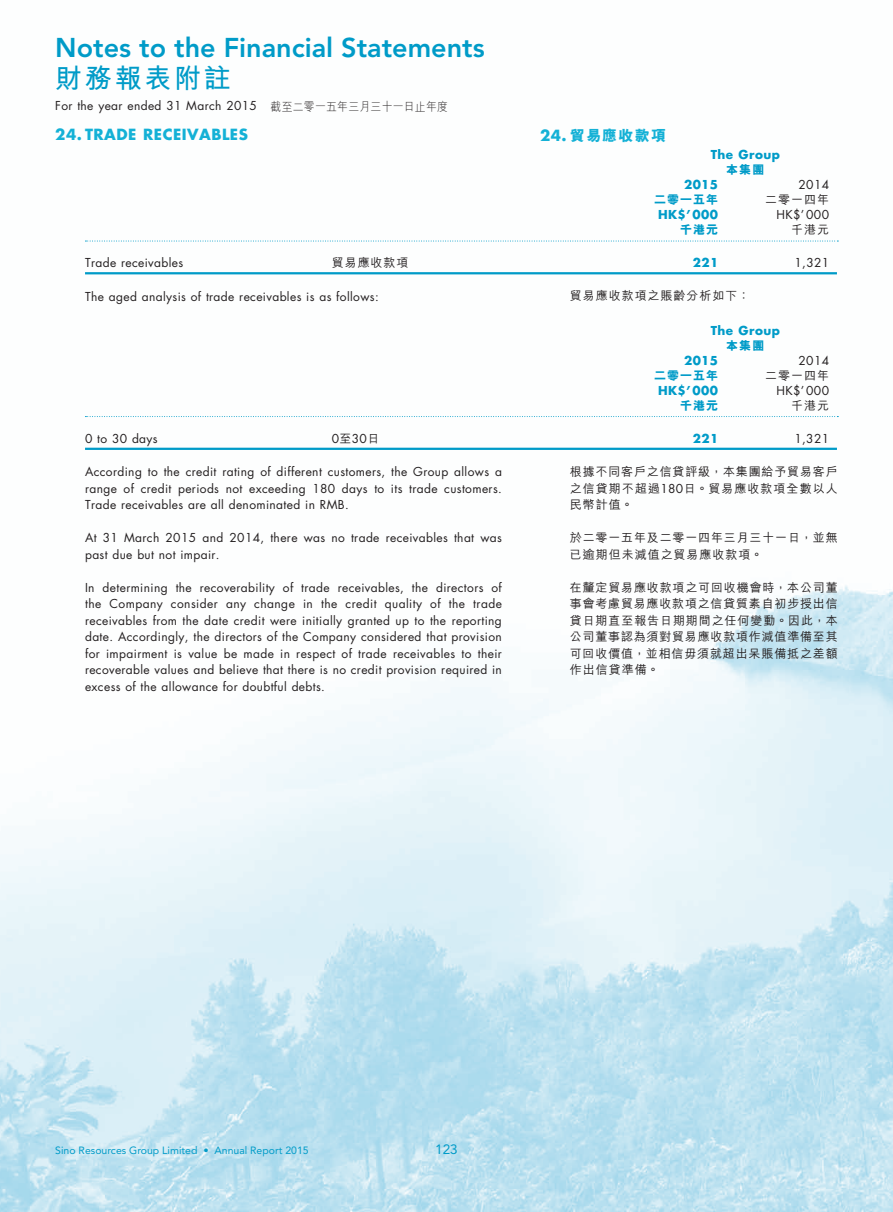
<style>
.page{position:relative;width:893px;height:1212px;background:#fff}
.page>*{position:absolute;margin:0;border:0;box-sizing:border-box;transform-origin:0 0}
.t1{font:800 27px "Avenir LT Std";color:#009bc8}
.t2{font:700 27px "M Hei HK";letter-spacing:.1em;color:#009bc8}
.t3{font:700 15px "Futura Std";letter-spacing:.035em;color:#14b1d6}
.t4{font:800 15px "M Hei HK";letter-spacing:.085em;color:#14b1d6}
.t5{font:13.5px "Avenir LT Std";color:#009bc8}
.t6{font:12px/16.5px "Futura Std";letter-spacing:.03em;color:#231f20;text-align:justify}
.t7{font:500 12px/16.5px "M Hei HK";letter-spacing:.07em;color:#231f20;text-align:justify}
.t8{font:700 12px "Futura Std";letter-spacing:.035em;color:#009bc8}
.t9{font:800 12px "M Hei HK";letter-spacing:.085em;color:#009bc8}
.t10{font:10.5px "Avenir LT Std";color:#009bc8}
.s1{font-family:"M Hei HK";font-weight:300}
.s2{font-family:"Futura Std";font-weight:700}
.s3{font-family:"M Hei HK";font-weight:500}
.s4{font-family:"Futura Std";font-weight:400}
</style>
<div class="page">
<img style="left:0;top:240px;width:893px;height:972px">
<svg style="left:85px;top:241px;width:753px;height:1px"></svg>
<hr style="left:85px;top:272px;width:752px;height:2px;background:#009bc8">
<svg style="left:85px;top:416px;width:753px;height:1px"></svg>
<hr style="left:85px;top:448px;width:752px;height:2px;background:#009bc8">
<h1 class="t1" style="left:55px;top:32px;width:431px">Notes to the Financial Statements</h1>
<h1 class="t2" style="left:55px;top:59px;width:177px">財務報表附註</h1>
<p class="t6" style="left:55px;top:97px;width:394px">For the year ended 31 March 2015 <span class="s1">截至二零一五年三月三十一日止年度</span></p>
<p class="t3" style="left:55px;top:124px;width:194px">24. TRADE RECEIVABLES</p>
<p class="t4" style="left:540px;top:125px;width:128px"><span class="s2">24.</span> 貿易應收款項</p>
<p class="t8" style="left:711px;top:147px;width:71px">The Group</p>
<p class="t9" style="left:726px;top:162px;width:40px">本集團</p>
<p class="t8" style="left:684px;top:177px;width:36px">2015</p>
<p class="t6" style="left:798px;top:176px;width:32px">2014</p>
<p class="t9" style="left:654px;top:192px;width:66px">二零一五年</p>
<p class="t7" style="left:765px;top:190px;width:65px">二零一四年</p>
<p class="t8" style="left:658px;top:207px;width:62px">HK$’000</p>
<p class="t6" style="left:776px;top:206px;width:54px">HK$’ 000</p>
<p class="t9" style="left:680px;top:222px;width:40px">千港元</p>
<p class="t7" style="left:791px;top:220px;width:39px">千港元</p>
<p class="t6" style="left:85px;top:254px;width:100px">Trade receivables</p>
<p class="t7" style="left:332px;top:253px;width:78px">貿易應收款項</p>
<p class="t8" style="left:693px;top:255px;width:27px">221</p>
<p class="t6" style="left:794px;top:254px;width:36px">1,321</p>
<p class="t6" style="left:85px;top:288px;width:295px">The aged analysis of trade receivables is as follows:</p>
<p class="t8" style="left:711px;top:322px;width:71px">The Group</p>
<p class="t9" style="left:726px;top:337px;width:40px">本集團</p>
<p class="t8" style="left:684px;top:352px;width:36px">2015</p>
<p class="t6" style="left:798px;top:352px;width:32px">2014</p>
<p class="t9" style="left:654px;top:367px;width:66px">二零一五年</p>
<p class="t7" style="left:765px;top:366px;width:65px">二零一四年</p>
<p class="t8" style="left:658px;top:382px;width:62px">HK$’000</p>
<p class="t6" style="left:776px;top:382px;width:54px">HK$’ 000</p>
<p class="t9" style="left:680px;top:397px;width:40px">千港元</p>
<p class="t7" style="left:791px;top:396px;width:39px">千港元</p>
<p class="t6" style="left:85px;top:430px;width:74px">0 to 30 days</p>
<p class="t6" style="left:332px;top:430px;width:49px">0<span class="s3">至</span>30<span class="s3">日</span></p>
<p class="t8" style="left:693px;top:430px;width:27px">221</p>
<p class="t6" style="left:794px;top:430px;width:36px">1,321</p>
<p class="t6" style="left:85px;top:464px;width:418px">According to the credit rating of different customers, the Group allows a range of credit periods not exceeding 180 days to its trade customers.<br>Trade receivables are all denominated in RMB.</p>
<p class="t6" style="left:85px;top:530px;width:418px">At 31 March 2015 and 2014, there was no trade receivables that was past due but not impair.</p>
<p class="t6" style="left:85px;top:579px;width:418px">In determining the recoverability of trade receivables, the directors of the Company consider any change in the credit quality of the trade receivables from the date credit were initially granted up to the reporting date. Accordingly, the directors of the Company considered that provision for impairment is value be made in respect of trade receivables to their recoverable values and believe that there is no credit provision required in excess of the allowance for doubtful debts.</p>
<p class="t7" style="left:570px;top:286px;width:182px">貿易應收款項之賬齡分析如下：</p>
<p class="t7" style="left:570px;top:463px;width:269px">根據不同客戶之信貸評級，本集團給予貿易客戶之信貸期不超過<span class="s4">180</span>日。貿易應收款項全數以人民幣計值。</p>
<p class="t7" style="left:570px;top:529px;width:269px">於二零一五年及二零一四年三月三十一日，並無已逾期但未減值之貿易應收款項。</p>
<p class="t7" style="left:570px;top:578px;width:269px">在釐定貿易應收款項之可回收機會時，本公司董事會考慮貿易應收款項之信貸質素自初步授出信貸日期直至報告日期期間之任何變動。因此，本公司董事認為須對貿易應收款項作減值準備至其可回收價值，並相信毋須就超出呆賬備抵之差額作出信貸準備。</p>
<p class="t10" style="left:55px;top:1144px;width:255px">Sino Resources Group Limited • Annual Report 2015</p>
<p class="t5" style="left:435px;top:1141px;width:24px">123</p>
</div>
